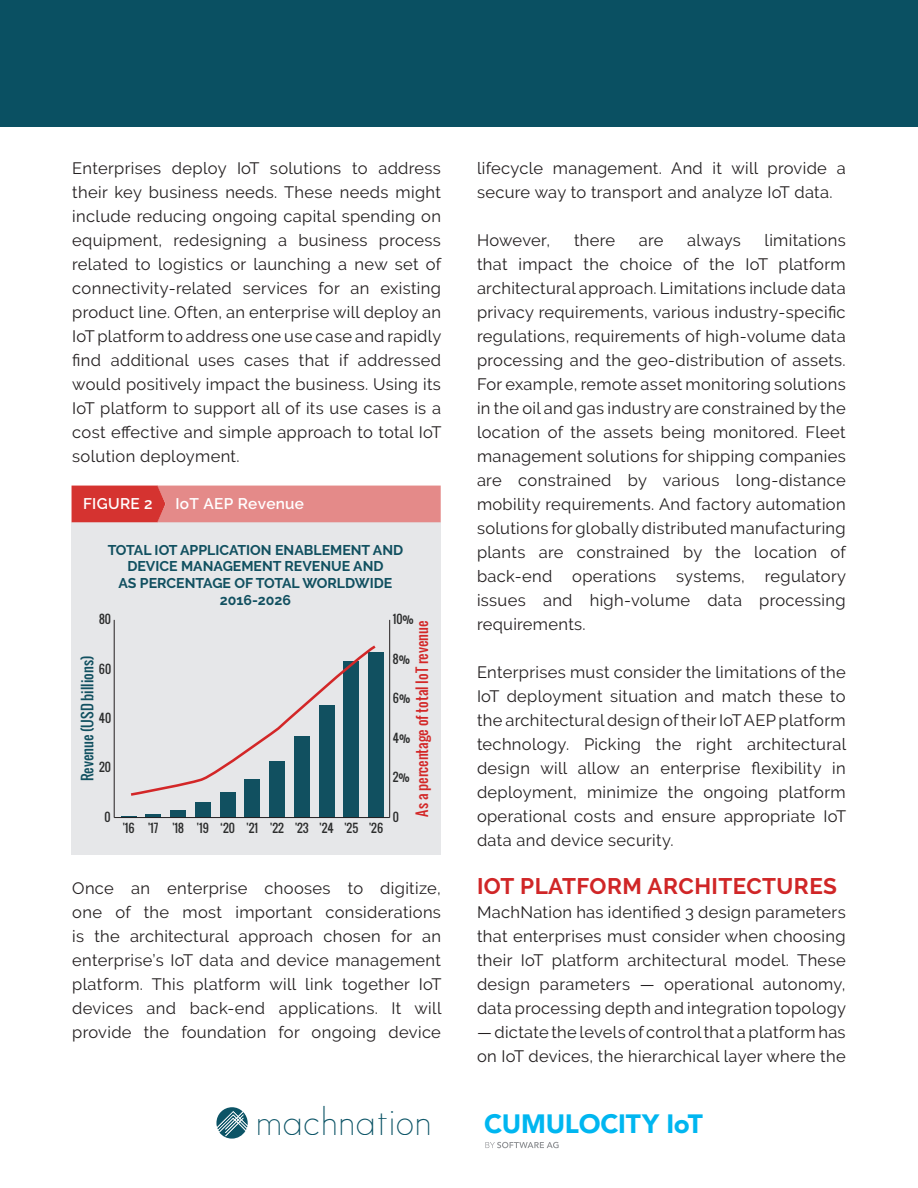
<style>
.page{position:relative;width:918px;height:1188px;background:#fff}
.page>*{position:absolute;margin:0;border:0;box-sizing:border-box;transform-origin:0 0}
.t1{font:36.75px "Satellite";color:#0c5466}
.t2{font:900 26.25px "Avenir LT Std";letter-spacing:-.01em;color:#00b6f0}
.Body_header{font:700 22.5px "Raleway";letter-spacing:.02em;color:#d02627}
.Body_copy{font:16.5px/24px "Raleway";letter-spacing:.02em;color:#231f20;text-align:justify}
.t3{font:600 15.45px "Raleway";letter-spacing:.02em;color:#fff}
.t4{font:700 14.1px/17px "Raleway";color:#115060;text-align:center}
.t5{font:14.1px "Oswald";color:#d32727}
.t6{font:14.1px "Oswald";color:#115060}
.t7{font:11.55px "Oswald";color:#2c2d2d}
</style>
<div class="page">
<div style="left:0;top:0;width:918px;height:126px;background:#0a5062"></div>
<svg style="left:216px;top:1107px;width:32px;height:32px"></svg>
<svg style="left:485px;top:1142px;width:74px;height:6px"></svg>
<div style="left:72px;top:522px;width:369px;height:333px;background:#e6e7e9"></div>
<div style="left:368px;top:652px;width:16px;height:166px;background:#115060"></div>
<div style="left:343px;top:661px;width:16px;height:157px;background:#115060"></div>
<div style="left:319px;top:705px;width:16px;height:113px;background:#115060"></div>
<div style="left:294px;top:736px;width:16px;height:82px;background:#115060"></div>
<div style="left:269px;top:761px;width:16px;height:57px;background:#115060"></div>
<div style="left:244px;top:779px;width:16px;height:39px;background:#115060"></div>
<div style="left:220px;top:792px;width:16px;height:26px;background:#115060"></div>
<div style="left:195px;top:802px;width:16px;height:16px;background:#115060"></div>
<div style="left:170px;top:810px;width:16px;height:8px;background:#115060"></div>
<hr style="left:145px;top:814px;width:16px;height:4px;background:#115060">
<svg style="left:121px;top:816px;width:16px;height:1px"></svg>
<hr style="left:114px;top:620px;width:1px;height:198px;background:#231f20">
<hr style="left:114px;top:817px;width:276px;height:1px;background:#231f20">
<svg style="left:130px;top:645px;width:246px;height:151px"></svg>
<svg style="left:72px;top:486px;width:369px;height:36px;background:#e07473"></svg>
<hr style="left:389px;top:620px;width:1px;height:198px;background:#231f20">
<p class="Body_copy" style="left:72px;top:156px;width:371px">Enterprises deploy IoT solutions to address their key business needs. These needs might include reducing ongoing capital spending on equipment, redesigning a business process related to logistics or launching a new set of connectivity-related services for an existing product line. Often, an enterprise will deploy an IoT platform to address one use case and rapidly find additional uses cases that if addressed would positively impact the business. Using its IoT platform to support all of its use cases is a cost effective and simple approach to total IoT solution deployment.</p>
<p class="t3" style="left:83px;top:494px;width:71px">FIGURE 2</p>
<p class="t3" style="left:175px;top:494px;width:130px">IoT AEP Revenue</p>
<p class="t4" style="left:108px;top:541px;width:297px">TOTAL IOT APPLICATION ENABLEMENT AND<br>DEVICE MANAGEMENT REVENUE AND<br>AS PERCENTAGE OF TOTAL WORLDWIDE<br>2016-2026</p>
<p class="t7" style="left:99px;top:611px;width:13px">80</p>
<p class="t6" style="left:77px;top:781px;width:127px;rotate:-90deg">Revenue (USD billions)</p>
<p class="t7" style="left:99px;top:660px;width:14px">60</p>
<p class="t7" style="left:99px;top:709px;width:14px">40</p>
<p class="t7" style="left:99px;top:759px;width:13px">20</p>
<p class="t7" style="left:105px;top:808px;width:8px">0</p>
<p class="t7" style="left:123px;top:819px;width:262px">'16 '17 '18 '19 ‘20 '21 '22 '23 '24 '25 '26</p>
<p class="t7" style="left:393px;top:611px;width:23px">10%</p>
<p class="t5" style="left:411px;top:817px;width:197px;rotate:-90deg">As a percentage of total IoT revenue</p>
<p class="t7" style="left:393px;top:650px;width:19px">8%</p>
<p class="t7" style="left:393px;top:690px;width:19px">6%</p>
<p class="t7" style="left:393px;top:729px;width:19px">4%</p>
<p class="t7" style="left:393px;top:768px;width:19px">2%</p>
<p class="t7" style="left:393px;top:808px;width:8px">0</p>
<p class="Body_copy" style="left:72px;top:876px;width:371px">Once an enterprise chooses to digitize, one of the most important considerations is the architectural approach chosen for an enterprise’s IoT data and device management platform. This platform will link together IoT devices and back-end applications. It will provide the foundation for ongoing device</p>
<p class="Body_copy" style="left:477px;top:156px;width:370px">lifecycle management. And it will provide a secure way to transport and analyze IoT data.</p>
<p class="Body_copy" style="left:477px;top:228px;width:75px">However,</p>
<p class="Body_copy" style="left:574px;top:228px;width:43px">there</p>
<p class="Body_copy" style="left:639px;top:228px;width:26px">are</p>
<p class="Body_copy" style="left:687px;top:228px;width:55px">always</p>
<p class="Body_copy" style="left:477px;top:228px;width:371px;text-indent:288px">limitations that impact the choice of the IoT platform architectural approach. Limitations include data privacy requirements, various industry-specific regulations, requirements of high-volume data processing and the geo-distribution of assets.<br>For example, remote asset monitoring solutions in the oil and gas industry are constrained by the location of the assets being monitored. Fleet management solutions for shipping companies are constrained by various long-distance mobility requirements. And factory automation solutions for globally distributed manufacturing plants are constrained by the location of back-end operations systems, regulatory issues and high-volume data processing requirements.</p>
<p class="Body_copy" style="left:477px;top:660px;width:371px">Enterprises must consider the limitations of the IoT deployment situation and match these to the architectural design of their IoT AEP platform technology. Picking the right architectural design will allow an enterprise flexibility in deployment, minimize the ongoing platform operational costs and ensure appropriate IoT data and device security.</p>
<p class="Body_header" style="left:477px;top:873px;width:361px">IOT PLATFORM ARCHITECTURES</p>
<p class="Body_copy" style="left:477px;top:900px;width:371px">MachNation has identified 3 design parameters that enterprises must consider when choosing their IoT platform architectural model. These design parameters — operational autonomy, data processing depth and integration topology</p>
<p class="Body_copy" style="left:477px;top:1020px;width:370px">— dictate the levels of control that a platform has on IoT devices, the hierarchical layer where the</p>
<h1 class="t1" style="left:255px;top:1097px;width:178px">machnation</h1>
<h2 class="t2" style="left:484px;top:1108px;width:220px">CUMULOCITY IoT</h2>
</div>
